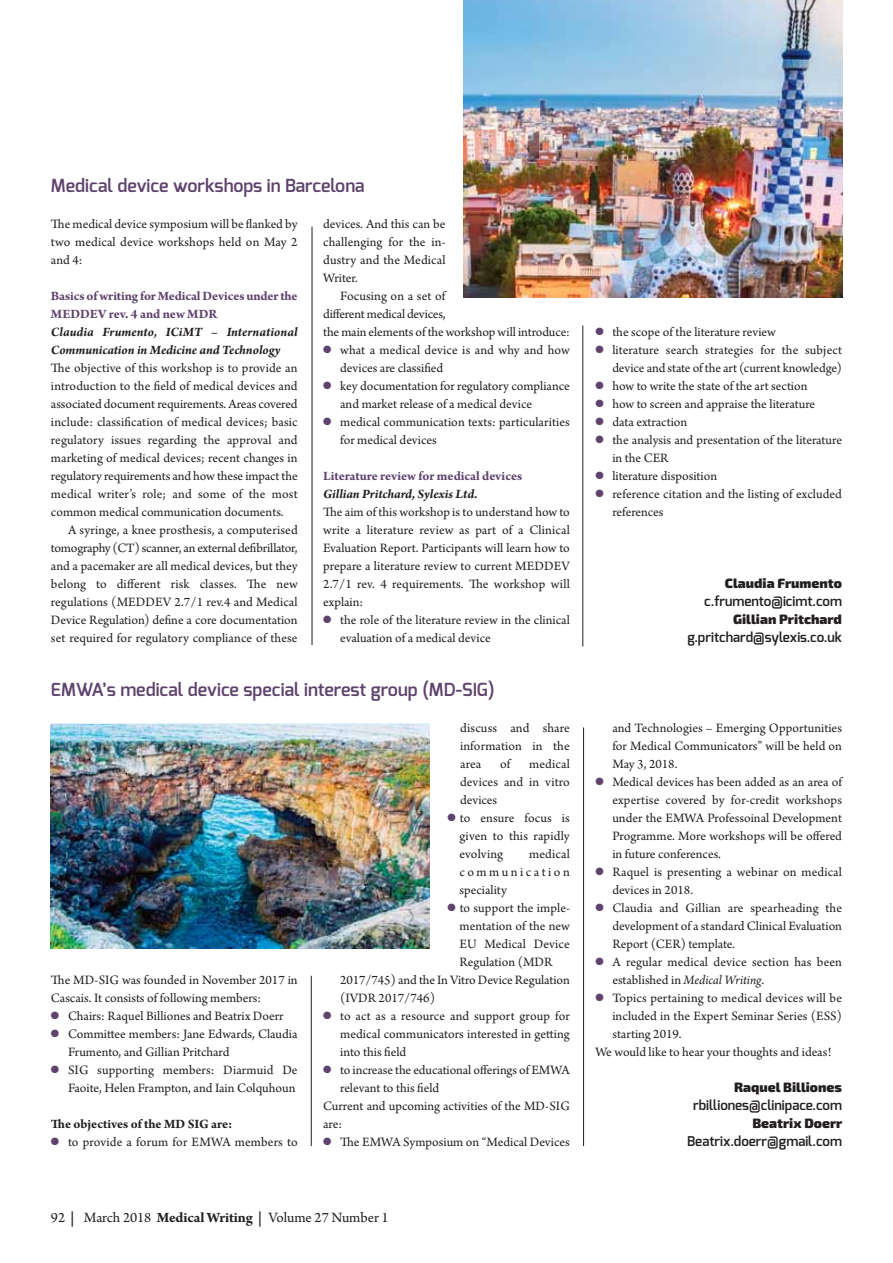
<style>
.page{position:relative;width:893px;height:1263px;background:#fff}
.page>*{position:absolute;margin:0;border:0;box-sizing:border-box;transform-origin:0 0}
.t1{font:600 18px "Exo";color:#5e436c}
.t2{font:15px "Arno Pro";letter-spacing:-.005em;color:#231f20}
.t3{font:13.5px/18px "Arno Pro";color:#231f20;text-align:justify}
.t4{font:italic 700 13.5px/18px "Arno Pro";color:#231f20}
.t5{font:700 13.5px/18px "Arno Pro";letter-spacing:-.01em;color:#5e436c}
.t6{font:600 13.5px "Exo";color:#231f20}
.t7{font:900 13.5px "Exo 2";color:#231f20}
.t8{font:700 13.5px "Arno Pro";color:#231f20}
.s1{color:#5e436c}
.s2{font-weight:700}
.s3{font-style:italic}
</style>
<div class="page">
<hr style="left:311px;top:976px;width:1px;height:170px;background:#231f20">
<hr style="left:583px;top:727px;width:1px;height:419px;background:#231f20">
<hr style="left:312px;top:226px;width:1px;height:419px;background:#231f20">
<hr style="left:582px;top:325px;width:1px;height:322px;background:#231f20">
<img style="left:463px;top:0;width:379px;height:298px">
<img style="left:51px;top:724px;width:378px;height:224px">
<h1 class="t1" style="left:51px;top:178px;width:315px">Medical device workshops in Barcelona</h1>
<p class="t3" style="left:51px;top:216px;width:248px">The medical device symposium will be flanked by two medical device workshops held on May 2 and 4:</p>
<p class="t5" style="left:51px;top:288px;width:248px">Basics of writing for Medical Devices under the<br>MEDDEV rev. 4 and new MDR</p>
<p class="t4" style="left:51px;top:324px;width:248px">Claudia Frumento, ICiMT – International<br>Communication in Medicine and Technology</p>
<p class="t3" style="left:51px;top:360px;width:248px">The objective of this workshop is to provide an introduction to the field of medical devices and associated document requirements. Areas covered include: classification of medical devices; basic regulatory issues regarding the approval and marketing of medical devices; recent changes in regulatory requirements and how these impact the medical writer’s role; and some of the most common medical communication documents.</p>
<p class="t3" style="left:51px;top:522px;width:248px;text-indent:17px">A syringe, a knee prosthesis, a computerised tomography (CT) scanner, an external defibrillator, and a pacemaker are all medical devices, but they belong to different risk classes. The new regulations (MEDDEV 2.7/1 rev.4 and Medical Device Regulation) define a core documentation set required for regulatory compliance of these</p>
<p class="t3" style="left:323px;top:216px;width:124px">devices. And this can be challenging for the in - dustry and the Medical Writer.</p>
<p class="t3" style="left:323px;top:288px;width:248px;text-align:left;text-indent:17px">Focusing on a set of<br>different medical devices,<br>the main elements of the workshop will introduce:</p>
<p class="t3" style="left:340px;top:342px;width:231px;text-indent:-17px"><span class="s1">●</span> what a medical device is and why and how devices are classified</p>
<p class="t3" style="left:340px;top:378px;width:231px;text-indent:-17px"><span class="s1">●</span> key documentation for regulatory compliance and market release of a medical device</p>
<p class="t3" style="left:340px;top:414px;width:231px;text-indent:-17px"><span class="s1">●</span> medical communication texts: particularities for medical devices</p>
<p class="t5" style="left:323px;top:468px;width:201px">Literature review for medical devices</p>
<p class="t4" style="left:323px;top:486px;width:156px">Gillian Pritchard, Sylexis Ltd.</p>
<p class="t3" style="left:323px;top:504px;width:248px">The aim of this workshop is to understand how to write a literature review as part of a Clinical Evaluation Report. Participants will learn how to prepare a literature review to current MEDDEV 2.7/1 rev. 4 requirements. The workshop will explain:</p>
<p class="t3" style="left:340px;top:612px;width:231px;text-indent:-17px"><span class="s1">●</span> the role of the literature review in the clinical evaluation of a medical device</p>
<h1 class="t1" style="left:51px;top:682px;width:445px">EMWA’s medical device special interest group (MD-SIG)</h1>
<p class="t3" style="left:51px;top:972px;width:248px">The MD-SIG was founded in November 2017 in<br>Cascais. It consists of following members:</p>
<p class="t3" style="left:51px;top:1008px;width:234px"><span class="s1">●</span> Chairs: Raquel Billiones and Beatrix Doerr</p>
<p class="t3" style="left:68px;top:1026px;width:231px;text-indent:-17px"><span class="s1">●</span> Committee members: Jane Edwards, Claudia<br>Frumento, and Gillian Pritchard</p>
<p class="t3" style="left:51px;top:1062px;width:248px;text-align:right"><span class="s1">●</span> SIG supporting members: Diarmuid De<br>Faoite, Helen Frampton, and Iain Colquhoun</p>
<p class="t8" style="left:51px;top:1119px;width:183px">The objectives of the MD SIG are:</p>
<p class="t3" style="left:51px;top:1134px;width:248px"><span class="s1">●</span> to provide a forum for EMWA members to</p>
<p class="t3" style="left:460px;top:720px;width:111px">discuss and share information in the area</p>
<p class="t3" style="left:460px;top:756px;width:111px;text-indent:69px">medical devices and in vitro devices</p>
<p class="t3" style="left:459px;top:810px;width:112px;text-indent:-12px"><span class="s1">●</span> to ensure focus is given to this rapidly evolving</p>
<p class="t3" style="left:500px;top:756px;width:12px">of</p>
<p class="t3" style="left:459px;top:846px;width:112px;text-indent:70px">medical com munication speciality</p>
<p class="t3" style="left:447px;top:900px;width:124px"><span class="s1">●</span> to support the imple -</p>
<p class="t3" style="left:459px;top:918px;width:112px">mentation of the new</p>
<p class="t3" style="left:459px;top:936px;width:112px">EU Medical Device</p>
<p class="t3" style="left:459px;top:954px;width:94px">Regulation (MDR</p>
<p class="t3" style="left:340px;top:972px;width:231px">2017/745) and the In Vitro Device Regulation</p>
<p class="t3" style="left:340px;top:990px;width:97px">(IVDR 2017/746)</p>
<p class="t3" style="left:340px;top:1008px;width:231px;text-indent:-17px"><span class="s1">●</span> to act as a resource and support group for medical communicators interested in getting into this field</p>
<p class="t3" style="left:323px;top:1062px;width:248px"><span class="s1">●</span> to increase the educational offerings of EMWA</p>
<p class="t3" style="left:340px;top:1080px;width:101px">relevant to this field</p>
<p class="t3" style="left:323px;top:1098px;width:248px">Current and upcoming activities of the MD-SIG</p>
<p class="t3" style="left:323px;top:1116px;width:20px">are:</p>
<p class="t3" style="left:323px;top:1134px;width:248px"><span class="s1">●</span> The EMWA Symposium on “Medical Devices</p>
<p class="t2" style="left:51px;top:1212px;width:339px">92 <span class="s2">|</span> March 2018 <span class="s2">Medical Writing |</span> Volume 27 Number 1</p>
<p class="t3" style="left:595px;top:324px;width:182px"><span class="s1">●</span> the scope of the literature review</p>
<p class="t3" style="left:595px;top:342px;width:248px;text-align:right"><span class="s1">●</span> literature search strategies for the subject device and state of the art (current knowledge)</p>
<p class="t3" style="left:595px;top:378px;width:214px"><span class="s1">●</span> how to write the state of the art section</p>
<p class="t3" style="left:595px;top:396px;width:221px"><span class="s1">●</span> how to screen and appraise the literature</p>
<p class="t3" style="left:595px;top:414px;width:93px"><span class="s1">●</span> data extraction</p>
<p class="t3" style="left:612px;top:432px;width:231px;text-indent:-17px"><span class="s1">●</span> the analysis and presentation of the literature in the CER</p>
<p class="t3" style="left:595px;top:468px;width:123px"><span class="s1">●</span> literature disposition</p>
<p class="t3" style="left:612px;top:486px;width:231px;text-indent:-17px"><span class="s1">●</span> reference citation and the listing of excluded references</p>
<p class="t7" style="left:725px;top:579px;width:118px">Claudia Frumento</p>
<p class="t6" style="left:704px;top:595px;width:139px">c.frumento@icimt.com</p>
<p class="t7" style="left:733px;top:615px;width:110px">Gillian Pritchard</p>
<p class="t6" style="left:687px;top:631px;width:156px">g.pritchard@sylexis.co.uk</p>
<p class="t3" style="left:612px;top:720px;width:231px">and Technologies – Emerging Opportunities for Medical Communicators” will be held on May 3, 2018.</p>
<p class="t3" style="left:612px;top:774px;width:231px;text-indent:-17px"><span class="s1">●</span> Medical devices has been added as an area of expertise covered by for-credit workshops under the EMWA Professoinal Development Programme. More workshops will be offered in future conferences.</p>
<p class="t3" style="left:612px;top:864px;width:231px;text-indent:-17px"><span class="s1">●</span> Raquel is presenting a webinar on medical devices in 2018.</p>
<p class="t3" style="left:612px;top:900px;width:231px;text-indent:-17px"><span class="s1">●</span> Claudia and Gillian are spearheading the development of a standard Clinical Evaluation Report (CER) template.</p>
<p class="t3" style="left:612px;top:954px;width:231px;text-indent:-17px"><span class="s1">●</span> A regular medical device section has been established in <span class="s3">Medical Writing</span>.</p>
<p class="t3" style="left:595px;top:990px;width:248px"><span class="s1">●</span> Topics pertaining to medical devices will be</p>
<p class="t3" style="left:612px;top:1008px;width:231px">included in the Expert Seminar Series (ESS)</p>
<p class="t3" style="left:612px;top:1026px;width:71px">starting 2019.</p>
<p class="t3" style="left:595px;top:1044px;width:238px">We would like to hear your thoughts and ideas!</p>
<p class="t7" style="left:734px;top:1083px;width:109px">Raquel Billiones</p>
<p class="t6" style="left:693px;top:1099px;width:150px">rbilliones@clinipace.com</p>
<p class="t7" style="left:752px;top:1119px;width:91px">Beatrix Doerr</p>
<p class="t6" style="left:687px;top:1135px;width:156px">Beatrix.doerr@gmail.com</p>
</div>
